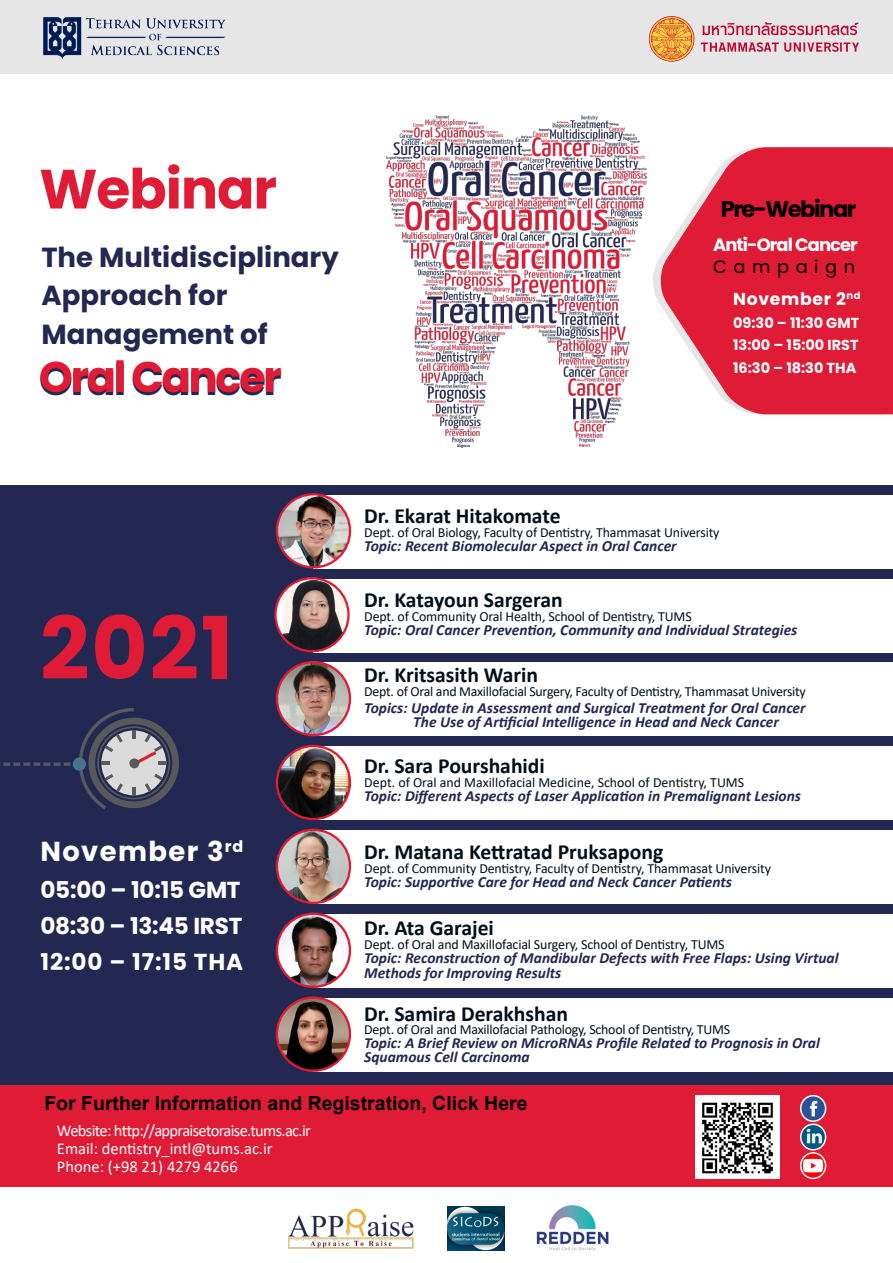
<style>
.page{position:relative;width:893px;height:1263px;background:#fff}
.page>*{position:absolute;margin:0;border:0;box-sizing:border-box;transform-origin:0 0}
.t1{font:700 86.7px "Poppins";color:#df1b36}
.t2{font:700 55.2px "Poppins";letter-spacing:-.02em;color:#df1b36}
.t3{font:700 42.9px "Poppins";letter-spacing:-.05em;color:#df1b36}
.t4{font:700 27.6px/38.4px "Poppins";color:#222851}
.t5{font:700 27.45px "Poppins";letter-spacing:.05em;color:#fff}
.t6{font:700 23.1px/36px "Poppins";letter-spacing:-.01em;color:#fff;text-align:justify}
.t7{font:700 22.8px "Poppins";letter-spacing:-.07em;color:#000}
.t8{font:700 21.6px "Calibri";color:#010f1c}
.t9{font:700 19.5px "Arial";color:#000}
.t10{font:700 17.85px "Poppins";letter-spacing:-.05em;color:#fff}
.t11{font:17.85px "Poppins";color:#000}
.t12{font:700 17.25px "Poppins";letter-spacing:.04em;color:#fff}
.t13{font:16.5px/18px "Calibri";letter-spacing:-.01em;color:#fff}
.t14{font:italic 700 15.45px/14px "Calibri";color:#222851}
.t15{font:700 14.55px/22.6px "Poppins";color:#fff;text-align:justify}
.t16{font:13.95px "Calibri";letter-spacing:-.01em;color:#010f1c}
</style>
<div class="page">
<div style="left:0;top:485px;width:893px;height:601px;background:#222851"></div>
<img style="left:386px;top:115px;width:262px;height:333px">
<svg style="left:659px;top:147px;width:234px;height:267px;background:#e34057"></svg>
<img style="left:288px;top:1208px;width:126px;height:41px">
<div style="left:0;top:1086px;width:893px;height:101px;background:#df1b36"></div>
<img style="left:695px;top:1096px;width:84px;height:82px">
<img style="left:801px;top:1124px;width:25px;height:26px;border-radius:13px">
<div style="left:800px;top:1123px;width:26px;height:27px;border:2px solid #fff;border-radius:50%"></div>
<img style="left:801px;top:1153px;width:25px;height:25px;border-radius:13px">
<div style="left:800px;top:1152px;width:26px;height:27px;border:2px solid #fff;border-radius:50%"></div>
<img style="left:801px;top:1096px;width:25px;height:25px;border-radius:13px">
<div style="left:800px;top:1095px;width:26px;height:27px;border:2px solid #fff;border-radius:50%"></div>
<img style="left:447px;top:1206px;width:57px;height:45px">
<img style="left:537px;top:1205px;width:71px;height:46px">
<div style="left:0;top:0;width:893px;height:74px;background:#e6e6e6"></div>
<img style="left:43px;top:18px;width:182px;height:42px">
<svg style="left:702px;top:22px;width:157px;height:13px;background:#d99ca9"></svg>
<svg style="left:701px;top:42px;width:158px;height:10px;background:#d68c9d"></svg>
<svg style="left:649px;top:16px;width:45px;height:46px;background:#eaa760"></svg>
<svg style="left:3px;top:708px;width:176px;height:101px"></svg>
<div style="left:73px;top:757px;width:13px;height:14px;background:#47738c;border-radius:50%"></div>
<div style="left:313px;top:495px;width:580px;height:73px;background:#fff"></div>
<img style="left:277px;top:494px;width:73px;height:73px;border-radius:37px">
<div style="left:276px;top:493px;width:75px;height:75px;border:2px solid #df1b36;border-radius:50%"></div>
<div style="left:313px;top:662px;width:580px;height:74px;background:#fff"></div>
<img style="left:277px;top:662px;width:73px;height:73px">
<div style="left:276px;top:661px;width:75px;height:75px;border:2px solid #df1b36;border-radius:50%"></div>
<div style="left:313px;top:579px;width:580px;height:73px;background:#fff"></div>
<svg style="left:275px;top:578px;width:73px;height:73px"></svg>
<img style="left:283px;top:578px;width:61px;height:73px">
<div style="left:274px;top:577px;width:76px;height:75px;border:2px solid #df1b36;border-radius:50%"></div>
<div style="left:313px;top:998px;width:580px;height:74px;background:#fff"></div>
<img style="left:277px;top:998px;width:73px;height:73px;border-radius:37px">
<div style="left:276px;top:996px;width:75px;height:76px;border:2px solid #df1b36;border-radius:50%"></div>
<div style="left:313px;top:914px;width:580px;height:74px;background:#fff"></div>
<img style="left:278px;top:915px;width:72px;height:72px">
<div style="left:276px;top:912px;width:75px;height:76px;border:2px solid #df1b36;border-radius:50%"></div>
<div style="left:313px;top:830px;width:580px;height:74px;background:#fff"></div>
<img style="left:277px;top:830px;width:73px;height:73px">
<div style="left:276px;top:829px;width:75px;height:75px;border:2px solid #df1b36;border-radius:50%"></div>
<div style="left:313px;top:746px;width:580px;height:74px;background:#fff"></div>
<img style="left:278px;top:746px;width:72px;height:73px">
<div style="left:276px;top:745px;width:75px;height:75px;border:2px solid #df1b36;border-radius:50%"></div>
<h2 class="t2" style="left:39px;top:157px;width:239px">Webinar</h2>
<h3 class="t4" style="left:41px;top:238px;width:299px">The Multidisciplinary<br>Approach for<br>Management of</h3>
<h3 class="t3" style="left:39px;top:352px;width:244px">Oral Cancer</h3>
<h3 class="t7" style="left:721px;top:196px;width:137px">Pre-Webinar</h3>
<p class="t10" style="left:713px;top:235px;width:146px">Anti-Oral Cancer</p>
<p class="t11" style="left:713px;top:256px;width:144px">C a m p a i g n</p>
<p class="t12" style="left:733px;top:289px;width:129px">November 2<sup>nd</sup></p>
<p class="t15" style="left:733px;top:311px;width:128px">09:30 – 11:30 GMT 13:00 – 15:00 IRST 16:30 – 18:30 THA</p>
<h1 class="t1" style="left:40px;top:598px;width:195px">2021</h1>
<h3 class="t5" style="left:40px;top:836px;width:205px">November 3<sup>rd</sup></h3>
<h3 class="t6" style="left:40px;top:871px;width:204px">05:00 – 10:15 GMT 08:30 – 13:45 IRST 12:00 – 17:15 THA</h3>
<h3 class="t8" style="left:364px;top:501px;width:198px">Dr. Ekarat Hitakomate</h3>
<p class="t16" style="left:364px;top:523px;width:357px">Dept. of Oral Biology, Faculty of Dentistry, Thammasat University</p>
<p class="t14" style="left:364px;top:538px;width:314px">Topic: Recent Biomolecular Aspect in Oral Cancer</p>
<h3 class="t8" style="left:364px;top:585px;width:200px">Dr. Katayoun Sargeran</h3>
<p class="t16" style="left:364px;top:607px;width:329px">Dept. of Community Oral Health, School of Dentistry, TUMS</p>
<p class="t14" style="left:364px;top:622px;width:435px">Topic: Oral Cancer Prevention, Community and Individual Strategies</p>
<h3 class="t8" style="left:364px;top:659px;width:175px">Dr. Kritsasith Warin</h3>
<p class="t16" style="left:364px;top:681px;width:443px">Dept. of Oral and Maxillofacial Surgery, Faculty of Dentistry, Thammasat University</p>
<p class="t14" style="left:413px;top:700px;width:394px;text-indent:-49px">Topics: Update in Assessment and Surgical Treatment for Oral Cancer<br>The Use of Artificial Intelligence in Head and Neck Cancer</p>
<h3 class="t8" style="left:364px;top:751px;width:182px">Dr. Sara Pourshahidi</h3>
<p class="t16" style="left:364px;top:773px;width:381px">Dept. of Oral and Maxillofacial Medicine, School of Dentistry, TUMS</p>
<p class="t14" style="left:364px;top:788px;width:438px">Topic: Different Aspects of Laser Application in Premalignant Lesions</p>
<h3 class="t8" style="left:364px;top:836px;width:300px">Dr. Matana Kettratad Pruksapong</h3>
<p class="t16" style="left:364px;top:858px;width:408px">Dept. of Community Dentistry, Faculty of Dentistry, Thammasat University</p>
<p class="t14" style="left:364px;top:874px;width:369px">Topic: Supportive Care for Head and Neck Cancer Patients</p>
<h3 class="t8" style="left:364px;top:913px;width:131px">Dr. Ata Garajei</h3>
<p class="t16" style="left:364px;top:935px;width:362px">Dept. of Oral and Maxillofacial Surgery, School of Dentistry, TUMS</p>
<p class="t14" style="left:364px;top:950px;width:476px;line-height:15px">Topic: Reconstruction of Mandibular Defects with Free Flaps: Using Virtual<br>Methods for Improving Results</p>
<h3 class="t8" style="left:364px;top:998px;width:205px">Dr. Samira Derakhshan</h3>
<p class="t16" style="left:364px;top:1020px;width:367px">Dept. of Oral and Maxillofacial Pathology, School of Dentistry, TUMS</p>
<p class="t14" style="left:364px;top:1036px;width:457px">Topic: A Brief Review on MicroRNAs Profile Related to Prognosis in Oral<br>Squamous Cell Carcinoma</p>
<p class="t9" style="left:44px;top:1089px;width:485px">For Further Information and Registration, Click Here</p>
<p class="t13" style="left:57px;top:1121px;width:256px">Website: http://appraisetoraise.tums.ac.ir<br>Email: dentistry_intl@tums.ac.ir<br>Phone: (+98 21) 4279 4266</p>
</div>
